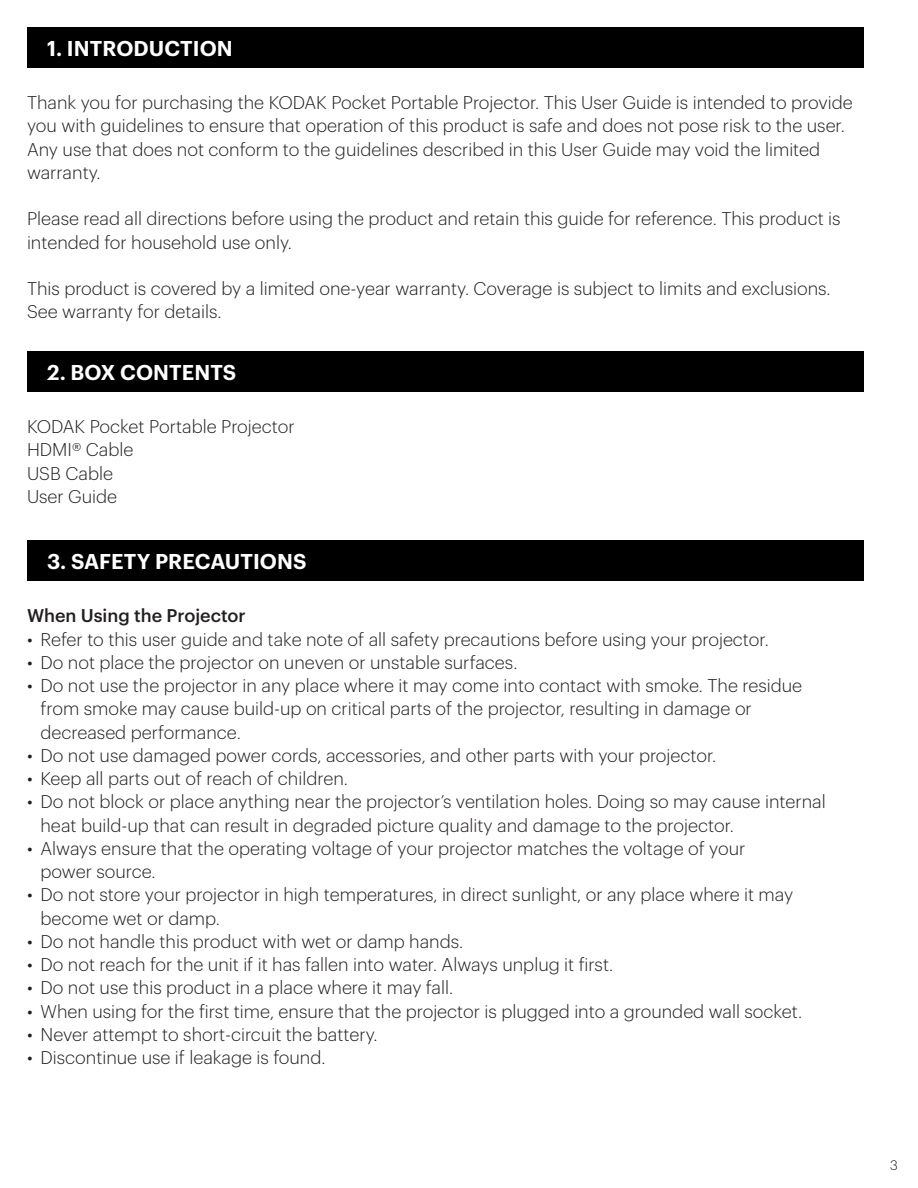
<style>
.page{position:relative;width:918px;height:1188px;background:#fff}
.page>*{position:absolute;margin:0;border:0;box-sizing:border-box;transform-origin:0 0}
.t1{font:600 21px "Graphik";letter-spacing:.005em;color:#fff}
.t2{font:300 18px/23.2px "Graphik";color:#231f20}
.t3{font:500 18px "Graphik";color:#231f20}
.t4{font:300 13.5px "Graphik";color:#231f20}
</style>
<div class="page">
<div style="left:27px;top:27px;width:837px;height:41px;background:#000001"></div>
<div style="left:27px;top:351px;width:837px;height:41px;background:#000001"></div>
<div style="left:27px;top:540px;width:837px;height:40px;background:#000001"></div>
<p class="t1" style="left:47px;top:32px;width:187px">1. INTRODUCTION</p>
<p class="t2" style="left:27px;top:90px;width:827px">Thank you for purchasing the KODAK Pocket Portable Projector. This User Guide is intended to provide you with guidelines to ensure that operation of this product is safe and does not pose risk to the user.<br>Any use that does not conform to the guidelines described in this User Guide may void the limited warranty.</p>
<p class="t2" style="left:27px;top:206px;width:815px">Please read all directions before using the product and retain this guide for reference. This product is intended for household use only.</p>
<p class="t2" style="left:27px;top:276px;width:805px">This product is covered by a limited one-year warranty. Coverage is subject to limits and exclusions.<br>See warranty for details.</p>
<p class="t1" style="left:47px;top:356px;width:191px">2. BOX CONTENTS</p>
<p class="t2" style="left:27px;top:414px;width:269px">KODAK Pocket Portable Projector<br>HDMI® Cable<br>USB Cable<br>User Guide</p>
<p class="t1" style="left:47px;top:545px;width:261px">3. SAFETY PRECAUTIONS</p>
<p class="t3" style="left:27px;top:602px;width:220px">When Using the Projector</p>
<p class="t2" style="left:27px;top:626px;width:743px">• Refer to this user guide and take note of all safety precautions before using your projector.</p>
<p class="t2" style="left:27px;top:649px;width:492px">• Do not place the projector on uneven or unstable surfaces.</p>
<p class="t2" style="left:40px;top:673px;width:763px;text-indent:-14px">• Do not use the projector in any place where it may come into contact with smoke. The residue from smoke may cause build-up on critical parts of the projector, resulting in damage or decreased performance.</p>
<p class="t2" style="left:27px;top:742px;width:691px">• Do not use damaged power cords, accessories, and other parts with your projector.</p>
<p class="t2" style="left:27px;top:766px;width:322px">• Keep all parts out of reach of children.</p>
<p class="t2" style="left:40px;top:789px;width:787px;text-indent:-14px">• Do not block or place anything near the projector’s ventilation holes. Doing so may cause internal heat build-up that can result in degraded picture quality and damage to the projector.</p>
<p class="t2" style="left:40px;top:835px;width:706px;text-indent:-14px">• Always ensure that the operating voltage of your projector matches the voltage of your power source.</p>
<p class="t2" style="left:40px;top:882px;width:754px;text-indent:-14px">• Do not store your projector in high temperatures, in direct sunlight, or any place where it may become wet or damp.</p>
<p class="t2" style="left:27px;top:928px;width:438px">• Do not handle this product with wet or damp hands.</p>
<p class="t2" style="left:27px;top:952px;width:588px">• Do not reach for the unit if it has fallen into water. Always unplug it first.</p>
<p class="t2" style="left:27px;top:975px;width:428px">• Do not use this product in a place where it may fall.</p>
<p class="t2" style="left:27px;top:998px;width:777px">• When using for the first time, ensure that the projector is plugged into a grounded wall socket.</p>
<p class="t2" style="left:27px;top:1021px;width:352px">• Never attempt to short-circuit the battery.</p>
<p class="t2" style="left:27px;top:1045px;width:300px">• Discontinue use if leakage is found.</p>
<p class="t4" style="left:890px;top:1155px;width:9px">3</p>
</div>
